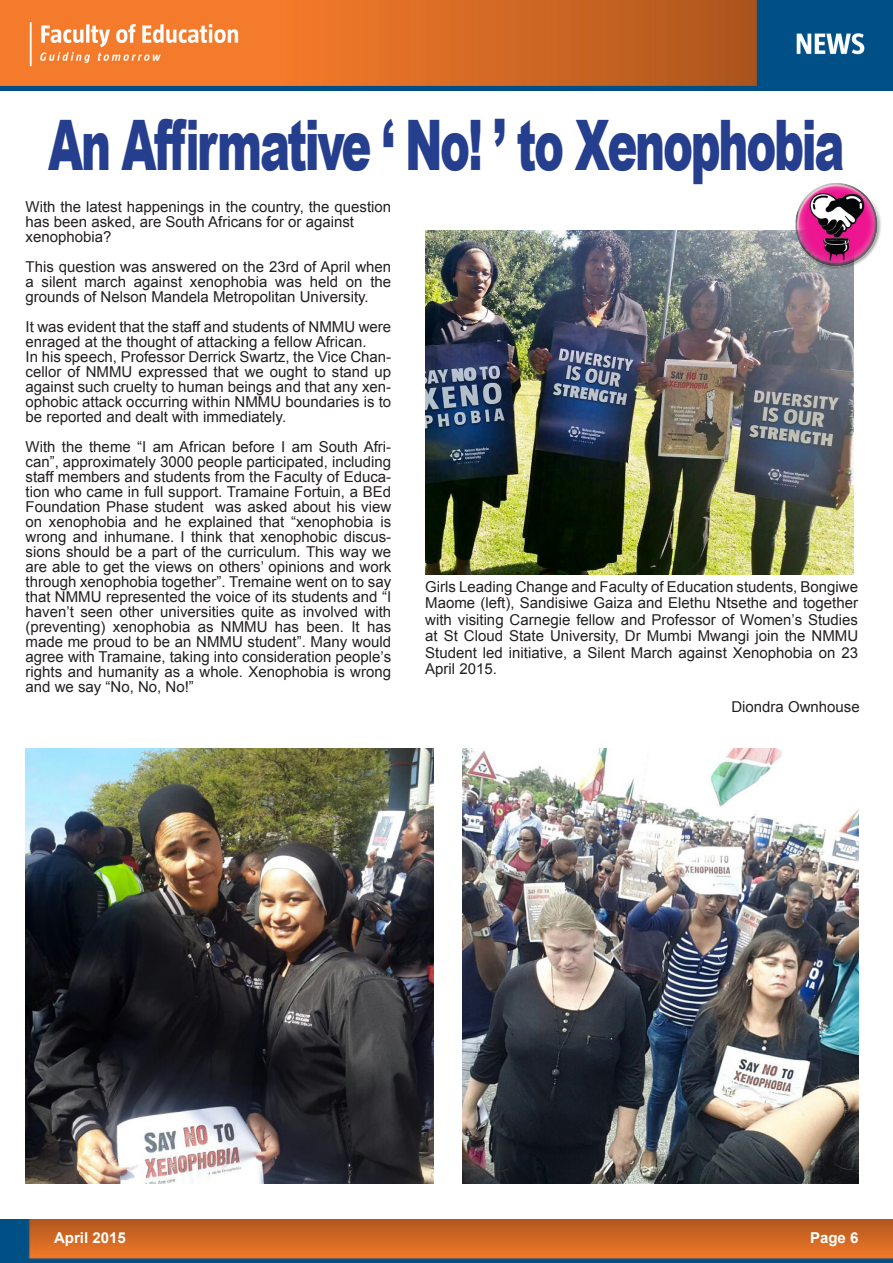
<style>
.page{position:relative;width:893px;height:1263px;background:#fff}
.page>*{position:absolute;margin:0;border:0;box-sizing:border-box;transform-origin:0 0}
.t1{font:900 69.75px "Arial";letter-spacing:-.05em;color:#253f8e;scale:.65 1}
.t2{font:15px/15px "Arial";color:#231f20;text-align:justify}
.t3{font:700 15px "Arial";color:#fff}
</style>
<div class="page">
<img style="left:0;top:0;width:893px;height:91px">
<img style="left:0;top:1219px;width:893px;height:44px">
<img style="left:425px;top:231px;width:429px;height:343px">
<div style="left:795px;top:196px;width:87px;height:74px;background:#231f20;opacity:.75"></div>
<img style="left:786px;top:183px;width:92px;height:89px">
<img style="left:26px;top:749px;width:408px;height:435px">
<img style="left:462px;top:749px;width:396px;height:435px">
<p class="t1" style="left:48px;top:94px;width:1227px">An Affirmative ‘ No! ’ to Xenophobia</p>
<p class="t2" style="left:26px;top:199px;width:367px;text-align:left">With the latest happenings in the country, the question has been asked, are South Africans for or against xenophobia?</p>
<p class="t2" style="left:26px;top:259px;width:367px">This question was answered on the 23rd of April when a silent march against xenophobia was held on the grounds of Nelson Mandela Metropolitan University.</p>
<p class="t2" style="left:26px;top:319px;width:367px;text-align:left">It was evident that the staff and students of NMMU were enraged at the thought of attacking a fellow African.<br>In his speech, Professor Derrick Swartz, the Vice Chan&shy;cellor of NMMU expressed that we ought to stand up against such cruelty to human beings and that any xen&shy;ophobic attack occurring within NMMU boundaries is to be reported and dealt with immediately.</p>
<p class="t2" style="left:26px;top:439px;width:367px">With the theme “I am African before I am South Afri&shy;can”, approximately 3000 people participated, including staff members and students from the Faculty of Educa&shy;tion who came in full support. Tramaine Fortuin, a BEd Foundation Phase student was asked about his view on xenophobia and he explained that “xenophobia is wrong and inhumane. I think that xenophobic discus&shy;sions should be a part of the curriculum. This way we are able to get the views on others’ opinions and work through xenophobia together”. Tremaine went on to say that NMMU represented the voice of its students and “I haven’t seen other universities quite as involved with (preventing) xenophobia as NMMU has been. It has made me proud to be an NMMU student”. Many would agree with Tramaine, taking into consideration people’s rights and humanity as a whole. Xenophobia is wrong and we say “No, No, No!”</p>
<p class="t2" style="left:425px;top:578px;width:434px;line-height:16.5px">Girls Leading Change and Faculty of Education students, Bongiwe Maome (left), Sandisiwe Gaiza and Elethu Ntsethe and together with visiting Carnegie fellow and Professor of Women’s Studies at St Cloud State University, Dr Mumbi Mwangi join the NMMU Student led initiative, a Silent March against Xenophobia on 23<br>April 2015.</p>
<p class="t2" style="left:731px;top:699px;width:130px">Diondra Ownhouse</p>
<p class="t3" style="left:54px;top:1228px;width:73px">April 2015</p>
<p class="t3" style="left:810px;top:1228px;width:50px">Page 6</p>
</div>
